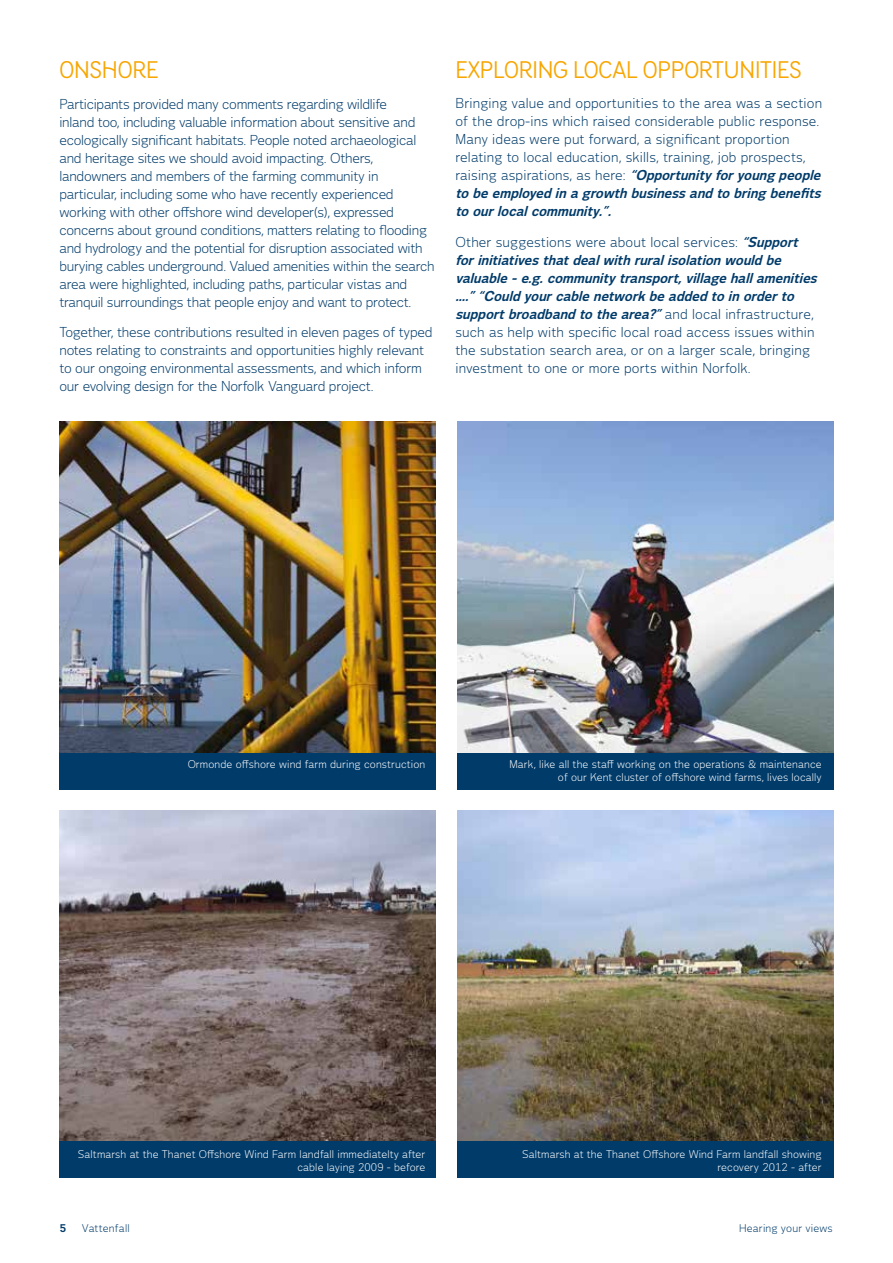
<style>
.page{position:relative;width:893px;height:1263px;background:#fff}
.page>*{position:absolute;margin:0;border:0;box-sizing:border-box;transform-origin:0 0}
.t1{font:24px "Vattenfall Headline";letter-spacing:-.01em;color:#f7a600}
.t2{font:300 13.5px/18px "Vattenfall Voice";letter-spacing:-.02em;color:#003b6a}
.t3{font:300 13.5px/18px "Vattenfall Voice";letter-spacing:.01em;color:#003b6a}
.t4{font:300 10.5px/12.6px "Vattenfall Voice";letter-spacing:.01em;color:#fff;text-align:right}
.t5{font:300 10.5px "Vattenfall Voice";letter-spacing:.02em;color:#003b6a}
.t6{font:700 10.5px "Vattenfall Voice";color:#003b6a}
.s1{font-weight:700;font-style:italic}
</style>
<div class="page">
<img style="left:60px;top:422px;width:376px;height:331px">
<img style="left:457px;top:422px;width:376px;height:331px">
<img style="left:60px;top:810px;width:376px;height:332px">
<img style="left:457px;top:810px;width:376px;height:332px">
<div style="left:60px;top:1142px;width:376px;height:36px;background:#003b6a"></div>
<div style="left:60px;top:753px;width:376px;height:36px;background:#003b6a"></div>
<div style="left:457px;top:1142px;width:376px;height:36px;background:#003b6a"></div>
<div style="left:457px;top:753px;width:376px;height:36px;background:#003b6a"></div>
<h1 class="t1" style="left:59px;top:55px;width:101px">ONSHORE</h1>
<p class="t2" style="left:59px;top:94px;width:377px">Participants provided many comments regarding wildlife<br>inland too, including valuable information about sensitive and ecologically significant habitats. People noted archaeological and heritage sites we should avoid impacting. Others, landowners and members of the farming community in particular, including some who have recently experienced working with other offshore wind developer(s), expressed concerns about ground conditions, matters relating to flooding and hydrology and the potential for disruption associated with burying cables underground. Valued amenities within the search area were highlighted, including paths, particular vistas and tranquil surroundings that people enjoy and want to protect.</p>
<p class="t2" style="left:59px;top:323px;width:375px">Together, these contributions resulted in eleven pages of typed notes relating to constraints and opportunities highly relevant to our ongoing environmental assessments, and which inform our evolving design for the Norfolk Vanguard project.</p>
<h1 class="t1" style="left:455px;top:55px;width:348px">EXPLORING LOCAL OPPORTUNITIES</h1>
<p class="t3" style="left:455px;top:94px;width:371px">Bringing value and opportunities to the area was a section of the drop-ins which raised considerable public response.<br>Many ideas were put forward, a significant proportion relating to local education, skills, training, job prospects, raising aspirations, as here: <span class="s1">“Opportunityforyoung people to be employed in a growth businessand to bring benefits to ourlocalcommunity.”.</span></p>
<p class="t3" style="left:455px;top:233px;width:367px">Other suggestions were about local services: <span class="s1">“Support forinitiativesthatdealwith ruralisolation would be valuable -e.g.communitytransport,village hallamenities ….”“Could yourcable network be added to in orderto supportbroadband to the area?”</span>a n d l o c a l i n f r a s t r u c t u r e , such as help with specific local road access issues within the substation search area, or on a larger scale, bringing investment to one or more ports within Norfolk.</p>
<p class="t4" style="left:188px;top:758px;width:239px">Ormonde offshore wind farm during construction</p>
<p class="t4" style="left:509px;top:758px;width:314px">Mark, like all the staff working on the operations &amp; maintenance of our Kent cluster of offshore wind farms, lives locally</p>
<p class="t4" style="left:78px;top:1147px;width:349px">Saltmarsh at the Thanet Offshore Wind Farm landfall immediatelty after cable laying 2009 - before</p>
<p class="t4" style="left:522px;top:1147px;width:301px">Saltmarsh at the Thanet Offshore Wind Farm landfall showing recovery 2012 - after</p>
<p class="t6" style="left:60px;top:1221px;width:8px">5</p>
<p class="t5" style="left:82px;top:1221px;width:49px">Vattenfall</p>
<p class="t5" style="left:739px;top:1221px;width:95px">Hearing your views</p>
</div>
